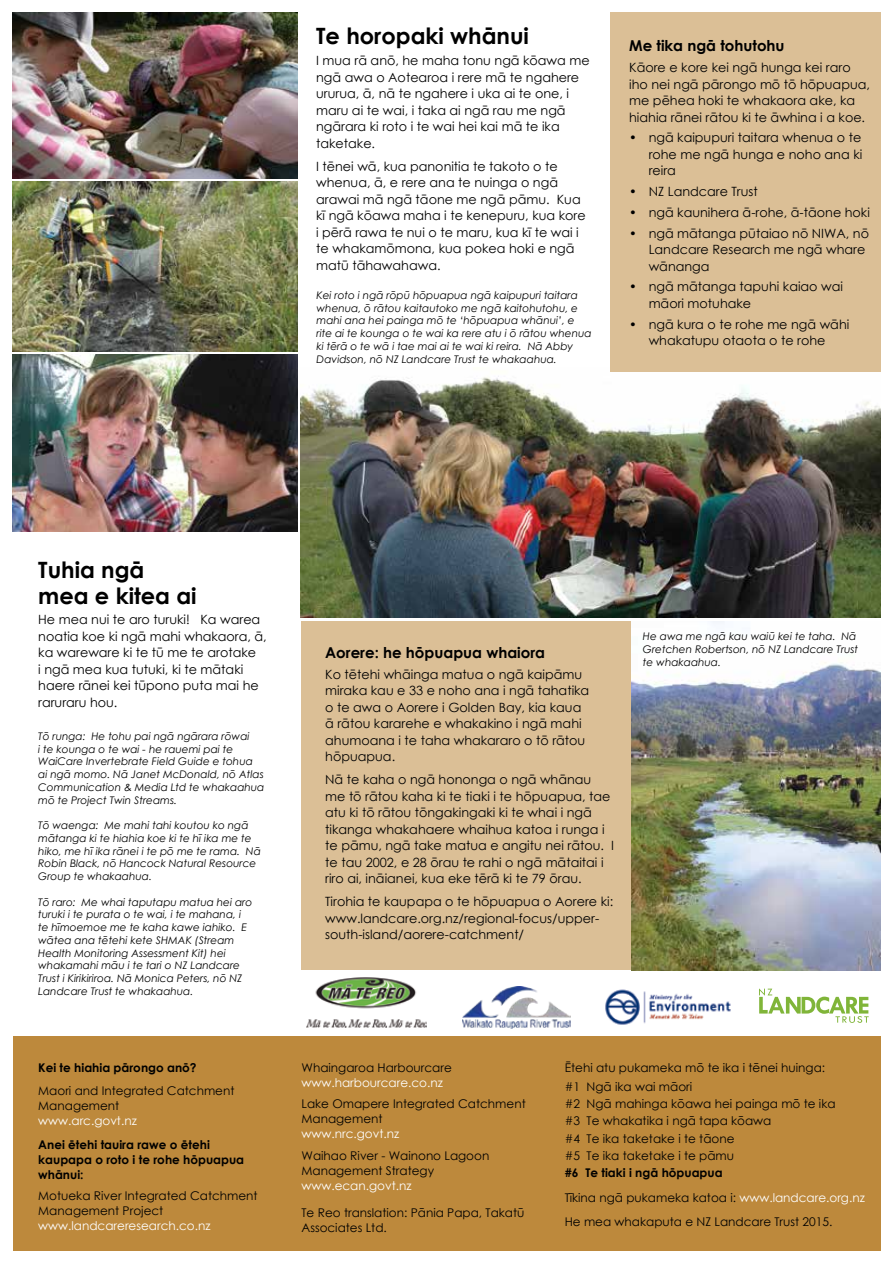
<style>
.page{position:relative;width:893px;height:1263px;background:#fff}
.page>*{position:absolute;margin:0;border:0;box-sizing:border-box;transform-origin:0 0}
.t1{font:700 22.5px/25.5px "Century Gothic";color:#000}
.t2{font:700 15px "Century Gothic";color:#000}
.t3{font:12.75px/16.5px "Century Gothic";color:#000}
.t4{font:12px/15px "Century Gothic";color:#000}
.t5{font:12px "Century Gothic";color:#fff}
.t6{font:700 12px/15px "Century Gothic";color:#000}
.t7{font:italic 10.5px/12.8px "Century Gothic";color:#000}
.s1{font-weight:700}
.s2{color:#fff}
</style>
<div class="page">
<div style="left:301px;top:621px;width:331px;height:349px;background:#dbbf96"></div>
<div style="left:13px;top:1036px;width:867px;height:215px;background:#bd893c"></div>
<img style="left:300px;top:376px;width:580px;height:241px">
<div style="left:610px;top:13px;width:270px;height:359px;background:#dbbf96"></div>
<img style="left:631px;top:621px;width:249px;height:349px">
<img style="left:605px;top:989px;width:126px;height:36px">
<img style="left:306px;top:977px;width:120px;height:50px">
<img style="left:462px;top:986px;width:108px;height:42px">
<svg style="left:759px;top:988px;width:110px;height:35px"></svg>
<img style="left:13px;top:13px;width:285px;height:165px">
<img style="left:13px;top:181px;width:285px;height:170px">
<img style="left:13px;top:354px;width:285px;height:178px">
<h1 class="t1" style="left:316px;top:23px;width:214px">Te horopaki whānui</h1>
<p class="t3" style="left:316px;top:52px;width:275px">I mua rā anō, he maha tonu ngā kōawa me ngā awa o Aotearoa i rere mā te ngahere ururua, ā, nā te ngahere i uka ai te one, i maru ai te wai, i taka ai ngā rau me ngā ngārara ki roto i te wai hei kai mā te ika taketake.</p>
<p class="t3" style="left:316px;top:158px;width:271px">I tēnei wā, kua panonitia te takoto o te whenua, ā, e rere ana te nuinga o ngā arawai mā ngā tāone me ngā pāmu. Kua kī ngā kōawa maha i te kenepuru, kua kore i pērā rawa te nui o te maru, kua kī te wai i te whakamōmona, kua pokea hoki e ngā matū tāhawahawa.</p>
<p class="t7" style="left:317px;top:289px;width:277px">Kei roto i ngā rōpū hōpuapua ngā kaipupuri taitara whenua, ō rātou kaitautoko me ngā kaitohutohu, e mahi ana hei painga mō te ‘hōpuapua whānui’, e rite ai te kounga o te wai ka rere atu i ō rātou whenua ki tērā o te wā i tae mai ai te wai ki reira. Nā Abby Davidson, nō NZ Landcare Trust te whakaahua.</p>
<p class="t2" style="left:629px;top:34px;width:157px">Me tika ngā tohutohu</p>
<p class="t3" style="left:629px;top:59px;width:242px">Kāore e kore kei ngā hunga kei raro iho nei ngā pārongo mō tō hōpuapua, me pēhea hoki te whakaora ake, ka hiahia rānei rātou ki te āwhina i a koe.</p>
<p class="t3" style="left:649px;top:129px;width:215px;text-align:justify;text-indent:-19px">• ngā kaipupuri taitara whenua o te rohe me ngā hunga e noho ana ki reira</p>
<p class="t3" style="left:629px;top:183px;width:130px">• NZ Landcare Trust</p>
<p class="t3" style="left:629px;top:204px;width:242px">• ngā kaunihera ā-rohe, ā-tāone hoki</p>
<p class="t3" style="left:649px;top:224px;width:222px;text-indent:-19px">• ngā mātanga pūtaiao nō NIWA, nō<br>Landcare Research me ngā whare wānanga</p>
<p class="t3" style="left:649px;top:278px;width:196px;text-indent:-19px">• ngā mātanga tapuhi kaiao wai māori motuhake</p>
<p class="t3" style="left:629px;top:315px;width:222px;text-align:center">• ngā kura o te rohe me ngā wāhi whakatupu otaota o te rohe</p>
<h1 class="t1" style="left:38px;top:556px;width:160px">Tuhia ngā mea e kitea ai</h1>
<p class="t3" style="left:38px;top:611px;width:230px">He mea nui te aro turuki! Ka warea noatia koe ki ngā mahi whakaora, ā, ka wareware ki te tū me te arotake<br>i ngā mea kua tutuki, ki te mātaki haere rānei kei tūpono puta mai he raruraru hou.</p>
<p class="t7" style="left:38px;top:730px;width:228px">Tō runga: He tohu pai ngā ngārara rōwai<br>i te kounga o te wai - he rauemi pai te WaiCare Invertebrate Field Guide e tohua ai ngā momo. Nā Janet McDonald, nō Atlas Communication &amp; Media Ltd te whakaahua mō te Project Twin Streams.</p>
<p class="t7" style="left:38px;top:819px;width:224px">Tō waenga: Me mahi tahi koutou ko ngā mātanga ki te hiahia koe ki te hī ika me te hiko, me hī ika rānei i te pō me te rama. Nā Robin Black, nō Hancock Natural Resource Group te whakaahua.</p>
<p class="t7" style="left:38px;top:895px;width:216px">Tō raro: Me whai taputapu matua hei aro turuki i te purata o te wai, i te mahana, i te hīmoemoe me te kaha kawe iahiko. E wātea ana tētehi kete SHMAK (Stream Health Monitoring Assessment Kit) hei whakamahi māu i te tari o NZ Landcare Trust i Kirikiriroa. Nā Monica Peters, nō NZ Landcare Trust te whakaahua.</p>
<p class="t6" style="left:38px;top:1059px;width:160px">Kei te hiahia pārongo anō?</p>
<p class="t4" style="left:38px;top:1083px;width:198px">Maori and Integrated Catchment<br>Management</p>
<p class="t5" style="left:38px;top:1113px;width:100px">www.arc.govt.nz</p>
<p class="t6" style="left:38px;top:1136px;width:207px">Anei ētehi tauira rawe o ētehi kaupapa o roto i te rohe hōpuapua whānui:</p>
<p class="t4" style="left:38px;top:1188px;width:221px">Motueka River Integrated Catchment<br>Management Project</p>
<p class="t5" style="left:38px;top:1217px;width:174px">www.landcareresearch.co.nz</p>
<p class="t2" style="left:325px;top:641px;width:221px">Aorere: he hōpuapua whaiora</p>
<p class="t3" style="left:325px;top:666px;width:266px">Ko tētehi whāinga matua o ngā kaipāmu miraka kau e 33 e noho ana i ngā tahatika o te awa o Aorere i Golden Bay, kia kaua ā rātou kararehe e whakakino i ngā mahi ahumoana i te taha whakararo o tō rātou hōpuapua.</p>
<p class="t3" style="left:325px;top:771px;width:290px">Nā te kaha o ngā hononga o ngā whānau me tō rātou kaha ki te tiaki i te hōpuapua, tae atu ki tō rātou tōngakingaki ki te whai i ngā tikanga whakahaere whaihua katoa i runga i te pāmu, ngā take matua e angitu nei rātou. I te tau 2002, e 28 ōrau te rahi o ngā mātaitai i riro ai, ināianei, kua eke tērā ki te 79 ōrau.</p>
<p class="t3" style="left:325px;top:893px;width:290px">Tirohia te kaupapa o te hōpuapua o Aorere ki: www.landcare.org.nz/regional-focus/upper&shy;south-island/aorere-catchment/</p>
<p class="t7" style="left:643px;top:630px;width:217px">He awa me ngā kau waiū kei te taha. Nā<br>Gretchen Robertson, nō NZ Landcare Trust te whakaahua.</p>
<p class="t4" style="left:301px;top:1060px;width:152px">Whaingaroa Harbourcare</p>
<p class="t5" style="left:301px;top:1074px;width:143px">www.harbourcare.co.nz</p>
<p class="t4" style="left:301px;top:1096px;width:226px">Lake Omapere Integrated Catchment<br>Management</p>
<p class="t5" style="left:301px;top:1125px;width:99px">www.nrc.govt.nz</p>
<p class="t4" style="left:301px;top:1148px;width:189px">Waihao River - Wainono Lagoon<br>Management Strategy</p>
<p class="t5" style="left:301px;top:1177px;width:112px">www.ecan.govt.nz</p>
<p class="t4" style="left:301px;top:1205px;width:225px">Te Reo translation: Pānia Papa, Takatū<br>Associates Ltd.</p>
<p class="t4" style="left:565px;top:1058px;width:262px;line-height:19.2px">Ētehi atu pukameka mō te ika i tēnei huinga: #1 Ngā ika wai māori</p>
<p class="t4" style="left:565px;top:1095px;width:272px;line-height:17.1px">#2 Ngā mahinga kōawa hei painga mō te ika #3 Te whakatika i ngā tapa kōawa<br>#4 Te ika taketake i te tāone<br>#5 Te ika taketake i te pāmu</p>
<p class="t4" style="left:565px;top:1159px;width:302px;line-height:25.5px"><span class="s1">#6 Te tiaki i ngā hōpuapua<br></span>Tīkina ngā pukameka katoa i: <span class="s2">www.landcare.org.nz</span></p>
<p class="t4" style="left:565px;top:1214px;width:269px">He mea whakaputa e NZ Landcare Trust 2015.</p>
</div>
